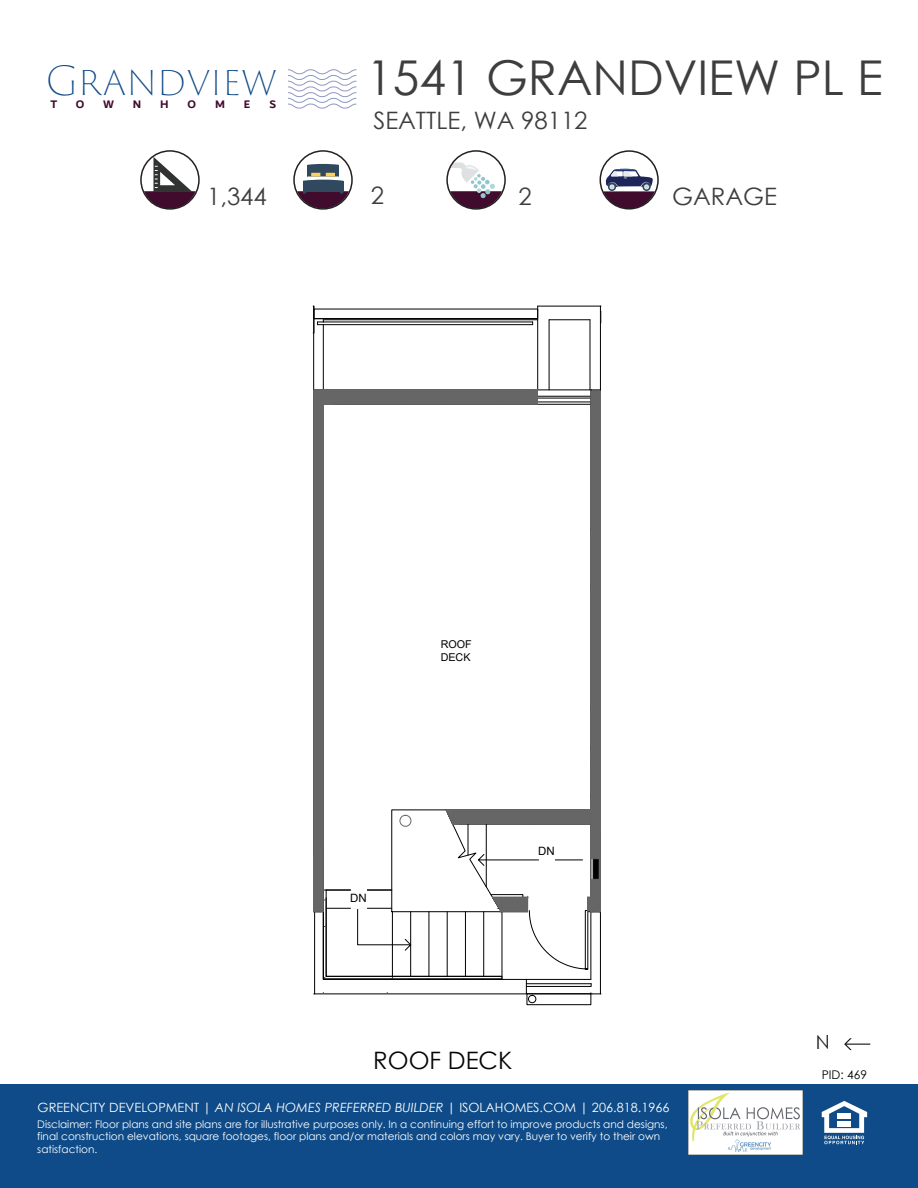
<style>
.page{position:relative;width:918px;height:1188px;background:#fff}
.page>*{position:absolute;margin:0;border:0;box-sizing:border-box;transform-origin:0 0}
.t1{font:48px "Century Gothic";color:#3e3e3f}
.t2{font:200 39.15px "Trajan Sans Pro";letter-spacing:-.005em;color:#104988}
.t3{font:24px "Century Gothic";color:#3e3e3f}
.t4{font:24px "Century Gothic";color:#040503}
.t5{font:19.5px "Century Gothic";color:#231f20}
.t6{font:12.75px "Century Gothic";color:#fff}
.t7{font:12px "Century Gothic";color:#040503}
.t8{font:700 11.85px "Dubai";color:#430a2d}
.t9{font:11.55px "Arial";color:#000}
.t10{font:10.8px/13px "Arial";color:#000}
.t11{font:10.5px/12.6px "Century Gothic";color:#fff}
.s1{font-style:italic}
</style>
<div class="page">
<div style="left:0;top:1084px;width:918px;height:104px;background:#0e4b88"></div>
<div style="left:446px;top:150px;width:60px;height:60px;border:2px solid #231f20;border-radius:50%"></div>
<svg style="left:450px;top:162px;width:52px;height:47px"></svg>
<div style="left:293px;top:150px;width:60px;height:60px;border:2px solid #231f20;border-radius:50%"></div>
<svg style="left:297px;top:164px;width:52px;height:45px"></svg>
<div style="left:140px;top:150px;width:60px;height:60px;border:2px solid #231f20;border-radius:50%"></div>
<svg style="left:144px;top:157px;width:52px;height:52px"></svg>
<svg style="left:603px;top:169px;width:52px;height:39px"></svg>
<div style="left:600px;top:150px;width:59px;height:60px;border:2px solid #231f20;border-radius:50%"></div>
<svg style="left:822px;top:1101px;width:45px;height:43px"></svg>
<div style="left:837px;top:1114px;width:14px;height:5px;background:#fff"></div>
<div style="left:837px;top:1121px;width:14px;height:5px;background:#fff"></div>
<svg style="left:844px;top:1038px;width:26px;height:12px"></svg>
<svg style="left:288px;top:69px;width:69px;height:40px"></svg>
<img style="left:689px;top:1091px;width:113px;height:63px">
<hr style="left:323px;top:325px;width:1px;height:65px;background:#000">
<hr style="left:323px;top:320px;width:215px;height:1px;background:#000">
<hr style="left:549px;top:320px;width:1px;height:70px;background:#000">
<hr style="left:537px;top:306px;width:1px;height:84px;background:#000">
<hr style="left:590px;top:320px;width:1px;height:70px;background:#000">
<hr style="left:323px;top:322px;width:210px;height:1px;background:#000">
<hr style="left:323px;top:324px;width:210px;height:1px;background:#000">
<svg style="left:314px;top:306px;width:10px;height:27px"></svg>
<svg style="left:532px;top:306px;width:70px;height:24px"></svg>
<hr style="left:313px;top:306px;width:1px;height:606px;background:#000">
<div style="left:528px;top:995px;width:8px;height:8px;border:1px solid #000;border-radius:50%"></div>
<div style="left:527px;top:994px;width:64px;height:11px;border:1px solid #000"></div>
<div style="left:314px;top:309px;width:224px;height:10px;border:1px solid #000"></div>
<hr style="left:600px;top:306px;width:1px;height:85px;background:#000">
<svg style="left:313px;top:389px;width:289px;height:606px"></svg>
<h2 class="t2" style="left:46px;top:54px;width:233px">GRANDVIEW</h2>
<p class="t8" style="left:50px;top:97px;width:8px">T</p>
<p class="t8" style="left:76px;top:97px;width:10px">O</p>
<p class="t8" style="left:103px;top:97px;width:12px">W</p>
<p class="t8" style="left:133px;top:97px;width:10px">N</p>
<p class="t8" style="left:160px;top:97px;width:10px">H</p>
<p class="t8" style="left:188px;top:97px;width:10px">O</p>
<p class="t8" style="left:215px;top:97px;width:11px">M</p>
<p class="t8" style="left:244px;top:97px;width:8px">E</p>
<p class="t8" style="left:269px;top:97px;width:8px">S</p>
<h1 class="t1" style="left:366px;top:44px;width:518px">1541 GRANDVIEW PL E</h1>
<h3 class="t3" style="left:373px;top:104px;width:216px">SEATTLE, WA 98112</h3>
<h3 class="t3" style="left:207px;top:180px;width:61px">1,344</h3>
<h3 class="t3" style="left:371px;top:179px;width:15px">2</h3>
<h3 class="t3" style="left:518px;top:180px;width:15px">2</h3>
<h3 class="t3" style="left:672px;top:180px;width:106px">GARAGE</h3>
<p class="t10" style="left:441px;top:637px;width:33px">ROOF<br>DECK</p>
<p class="t9" style="left:350px;top:890px;width:18px">DN</p>
<p class="t9" style="left:538px;top:843px;width:18px">DN</p>
<h3 class="t4" style="left:373px;top:1043px;width:140px">ROOF DECK</h3>
<p class="t6" style="left:38px;top:1099px;width:634px">GREENCITY DEVELOPMENT | <span class="s1">AN ISOLA HOMES PREFERRED BUILDER</span> | ISOLAHOMES.COM | 206.818.1966</p>
<p class="t11" style="left:37px;top:1117px;width:632px">Disclaimer: Floor plans and site plans are for illustrative purposes only. In a continuing effort to improve products and designs, final construction elevations, square footages, floor plans and/or materials and colors may vary. Buyer to verify to their own satisfaction.</p>
<h3 class="t5" style="left:816px;top:1029px;width:15px">N</h3>
<p class="t7" style="left:822px;top:1066px;width:47px">PID: 469</p>
</div>
